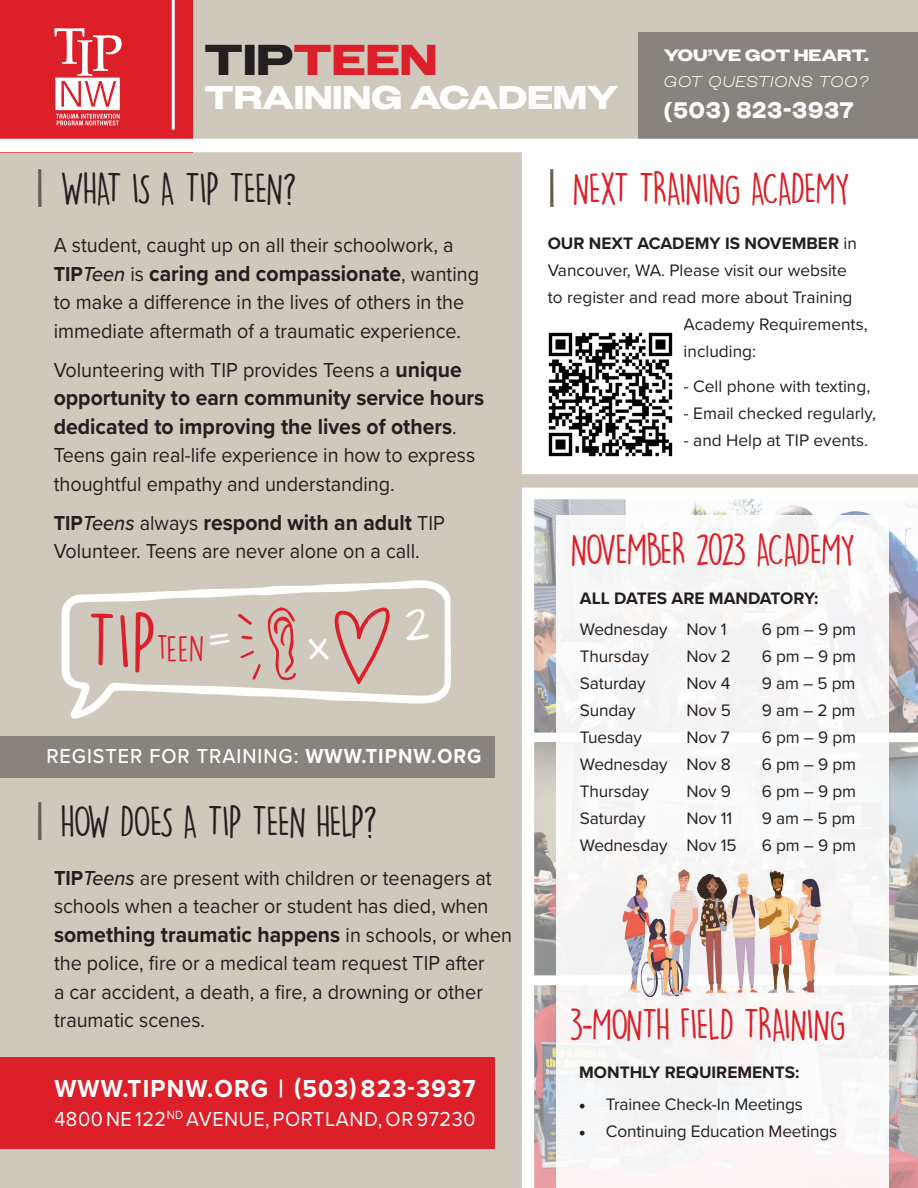
<style>
.page{position:relative;width:918px;height:1188px;background:#fff}
.page>*{position:absolute;margin:0;border:0;box-sizing:border-box;transform-origin:0 0}
.t1{font:73.65px "DK Lemon Yellow Sun";color:#dc1f28}
.t2{font:700 43.2px "Owners X Wide";letter-spacing:.03em;color:#dc1f28;scale:.87 1}
.t3{font:41.7px "Architects Daughter";color:#fff}
.t4{font:40.5px "DK Lemon Yellow Sun";letter-spacing:-.04em;color:#dc1f28}
.t5{font:40.5px "DK Lemon Yellow Sun";letter-spacing:-.04em;color:#231f20}
.t6{font:37.2px "Architects Daughter";color:#fff}
.t7{font:34.8px "Architects Daughter";color:#fff}
.t8{font:33.75px "DK Lemon Yellow Sun";color:#dc1f28}
.t9{font:700 32.85px "Owners X Wide";letter-spacing:.03em;color:#fff;scale:.87 1}
.t10{font:700 25.5px "Proxima Nova";letter-spacing:.05em;color:#fff;scale:.94 1}
.t11{font:700 22.5px/28.5px "Proxima Nova";color:#231f20;scale:.94 1}
.t12{font:700 22.5px "Owners X Wide";letter-spacing:.095em;color:#fff;scale:.67 1}
.t13{font:21px/28.5px "Proxima Nova";color:#231f20;scale:.94 1}
.t14{font:21px "Proxima Nova";letter-spacing:.03em;color:#fff;scale:.94 1}
.t15{font:500 21px "Proxima Nova";letter-spacing:.05em;color:#fff;scale:.94 1}
.t16{font:17.25px/27px "Proxima Nova";letter-spacing:-.01em;color:#231f20}
.t17{font:700 17.25px "Proxima Nova";color:#231f20}
.t18{font:700 16.35px "Owners X Wide";letter-spacing:.03em;color:#fff;scale:.87 1}
.t19{font:italic 300 15.6px "Owners X Wide";letter-spacing:.13em;color:#fff;scale:.87 1}
.s1{color:#231f20}
.s2{font-family:"Architects Daughter";color:#655c54}
.s3{font-size:21px}
.s4{font-weight:500;font-style:italic;font-size:21px}
.s5{font-weight:400;font-size:21px}
.s6{font-weight:700;font-size:22.5px}
.s7{font-weight:700}
.s8{font-weight:500;font-style:italic}
.s9{font-family:"Proxima Nova Cond"}
.s10{font-family:"Minion Pro";font-size:18px}
</style>
<div class="page">
<img style="left:534px;top:499px;width:384px;height:234px">
<img style="left:534px;top:742px;width:384px;height:233px">
<img style="left:534px;top:985px;width:384px;height:203px">
<div style="left:0;top:146px;width:522px;height:1042px;background:#cfc8bd"></div>
<div style="left:0;top:0;width:918px;height:146px;background:#cfc8bd"></div>
<div style="left:556px;top:515px;width:333px;height:673px;background:#f7f6f6"></div>
<div style="left:0;top:1057px;width:495px;height:92px;background:#dc1f28"></div>
<div style="left:638px;top:32px;width:280px;height:111px;background:#88837c"></div>
<div style="left:0;top:0;width:193px;height:152px;background:#dc1f28"></div>
<div style="left:0;top:736px;width:494px;height:41px;background:#88837c"></div>
<svg style="left:54px;top:28px;width:6px;height:98px"></svg>
<div style="left:0;top:139px;width:918px;height:13px;background:#fff"></div>
<svg style="left:549px;top:332px;width:124px;height:125px"></svg>
<img style="left:548px;top:333px;width:124px;height:123px">
<div style="left:515px;top:474px;width:403px;height:14px;background:#cfc8bd"></div>
<svg style="left:60px;top:0;width:392px;height:778px"></svg>
<img style="left:622px;top:869px;width:200px;height:129px">
<p class="t2" style="left:205px;top:34px;width:268px"><span class="s1">TIP</span>TEEN</p>
<p class="t9" style="left:205px;top:78px;width:476px">TRAINING ACADEMY</p>
<p class="t18" style="left:664px;top:46px;width:237px">YOU’VE GOT HEART.</p>
<p class="t19" style="left:664px;top:72px;width:236px">GOT QUESTIONS TOO?</p>
<p class="t12" style="left:664px;top:97px;width:284px">(503) 823-3937</p>
<p class="t5" style="left:36px;top:164px;width:263px"><span class="s2">|</span> WHAT IS A TIP TEEN?</p>
<p class="t4" style="left:548px;top:164px;width:304px"><span class="s2">|</span> NEXT TRAINING ACADEMY</p>
<p class="t13" style="left:54px;top:230px;width:427px">A student, caught up on all their schoolwork, a</p>
<p class="t11" style="left:54px;top:259px;width:454px"><span class="s3">TIP</span><span class="s4">Teen</span> <span class="s5">is</span> caring and compassionate<span class="s5">, wanting</span></p>
<p class="t13" style="left:54px;top:287px;width:438px">to make a difference in the lives of others in the immediate aftermath of a traumatic experience.</p>
<p class="t13" style="left:54px;top:355px;width:436px">Volunteering with TIP provides Teens a <span class="s6">unique</span></p>
<p class="t11" style="left:54px;top:383px;width:460px">opportunity to earn community service hours dedicated to improving the lives of others<span class="s5">.</span></p>
<p class="t13" style="left:54px;top:440px;width:450px">Teens gain real-life experience in how to express thoughtful empathy and understanding.</p>
<p class="t11" style="left:54px;top:508px;width:418px"><span class="s3">TIP</span><span class="s4">Teens</span> <span class="s5">always</span> respond with an adult <span class="s5">TIP</span></p>
<p class="t13" style="left:54px;top:536px;width:391px">Volunteer. Teens are never alone on a call.</p>
<p class="t16" style="left:548px;top:229px;width:311px"><span class="s7">OUR NEXT ACADEMY IS NOVEMBER</span> in<br>Vancouver, WA. Please visit our website</p>
<p class="t16" style="left:548px;top:283px;width:306px">to register and read more about Training</p>
<p class="t16" style="left:684px;top:310px;width:186px">Academy Requirements, including:</p>
<p class="t16" style="left:684px;top:372px;width:188px">- Cell phone with texting,</p>
<p class="t16" style="left:684px;top:399px;width:194px">- Email checked regularly,</p>
<p class="t16" style="left:684px;top:426px;width:186px">- and Help at TIP events.</p>
<p class="t4" style="left:570px;top:525px;width:287px">NOVEMBER 2023 ACADEMY</p>
<p class="t1" style="left:87px;top:597px;width:72px">TIP</p>
<p class="t8" style="left:156px;top:627px;width:50px">TEEN</p>
<p class="t3" style="left:207px;top:606px;width:27px">=</p>
<p class="t7" style="left:308px;top:621px;width:22px">x</p>
<p class="t6" style="left:405px;top:599px;width:26px">2</p>
<p class="t15" style="left:46px;top:740px;width:464px">REGISTER FOR TRAINING: <span class="s7">WWW.TIPNW.ORG</span></p>
<p class="t5" style="left:36px;top:797px;width:343px"><span class="s2">|</span> HOW DOES A TIP TEEN HELP?</p>
<p class="t13" style="left:54px;top:863px;width:467px"><span class="s7">TIP</span><span class="s8">Teens</span> are present with children or teenagers at schools when a teacher or student has died, when</p>
<p class="t11" style="left:54px;top:920px;width:489px">something traumatic happens <span class="s5">in schools, or when</span></p>
<p class="t13" style="left:54px;top:948px;width:460px;text-align:justify">the police, fire or a medical team request TIP after a car accident, a death, a fire, a drowning or other traumatic scenes.</p>
<p class="t10" style="left:54px;top:1069px;width:450px">WWW.TIPNW.ORG | (503) 823-3937</p>
<p class="t14" style="left:54px;top:1103px;width:450px">4800 NE 122<sup>ND</sup> AVENUE, PORTLAND, OR 97230</p>
<p class="t17" style="left:580px;top:585px;width:240px">ALL DATES ARE MANDATORY:</p>
<p class="t16" style="left:580px;top:615px;width:89px">Wednesday</p>
<p class="t16" style="left:580px;top:642px;width:70px">Thursday</p>
<p class="t16" style="left:580px;top:669px;width:67px">Saturday</p>
<p class="t16" style="left:580px;top:696px;width:57px">Sunday</p>
<p class="t16" style="left:580px;top:723px;width:64px">Tuesday</p>
<p class="t16" style="left:580px;top:750px;width:89px">Wednesday</p>
<p class="t16" style="left:580px;top:777px;width:70px">Thursday</p>
<p class="t16" style="left:580px;top:804px;width:67px">Saturday</p>
<p class="t16" style="left:580px;top:831px;width:89px">Wednesday</p>
<p class="t16" style="left:686px;top:615px;width:42px">Nov 1</p>
<p class="t16" style="left:686px;top:642px;width:46px">Nov 2</p>
<p class="t16" style="left:686px;top:669px;width:45px">Nov 4</p>
<p class="t16" style="left:686px;top:696px;width:46px">Nov 5</p>
<p class="t16" style="left:686px;top:723px;width:45px">Nov 7</p>
<p class="t16" style="left:686px;top:750px;width:46px">Nov 8</p>
<p class="t16" style="left:686px;top:777px;width:46px">Nov 9</p>
<p class="t16" style="left:686px;top:804px;width:47px">Nov 11</p>
<p class="t16" style="left:686px;top:831px;width:52px">Nov 15</p>
<p class="t16" style="left:762px;top:615px;width:96px">6 pm – 9 pm</p>
<p class="t16" style="left:762px;top:642px;width:96px">6 pm – 9 pm</p>
<p class="t16" style="left:762px;top:669px;width:95px">9 am – 5 pm</p>
<p class="t16" style="left:762px;top:696px;width:95px">9 am – 2 pm</p>
<p class="t16" style="left:762px;top:723px;width:96px">6 pm – 9 pm</p>
<p class="t16" style="left:762px;top:750px;width:96px">6 pm – 9 pm</p>
<p class="t16" style="left:762px;top:777px;width:96px">6 pm – 9 pm</p>
<p class="t16" style="left:762px;top:804px;width:95px">9 am – 5 pm</p>
<p class="t16" style="left:762px;top:831px;width:96px">6 pm – 9 pm</p>
<p class="t4" style="left:569px;top:1000px;width:279px">3<span class="s9">-</span>MONTH FIELD TRAINING</p>
<p class="t17" style="left:579px;top:1060px;width:222px">MONTHLY REQUIREMENTS:</p>
<p class="t16" style="left:579px;top:1090px;width:226px"><span class="s10">•</span> Trainee Check-In Meetings</p>
<p class="t16" style="left:579px;top:1117px;width:260px"><span class="s10">•</span> Continuing Education Meetings</p>
</div>
